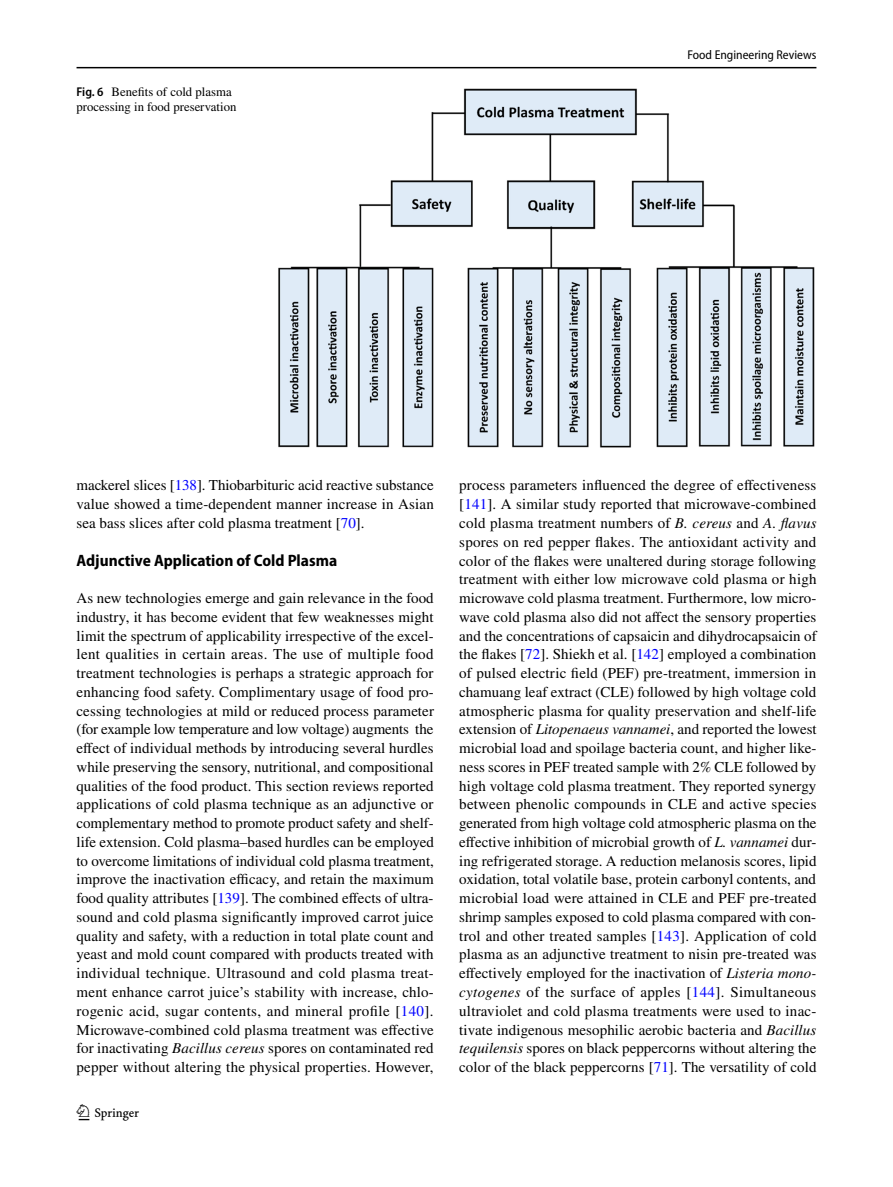
<style>
.page{position:relative;width:893px;height:1187px;background:#fff}
.page>*{position:absolute;margin:0;border:0;box-sizing:border-box;transform-origin:0 0}
.t1{font:22.5px "Springnew Regular 2";color:#000}
.t2{font:700 semi-condensed 16.5px "Myriad Pro";color:#000}
.t3{font:15px/18.8px "STIX";letter-spacing:.005em;color:#000;text-align:justify}
.t4{font:12.75px/15px "STIX";color:#000}
.t5{font:semi-condensed 12.75px "Myriad Pro";color:#000}
.s1{font-family:"Myriad Pro";font-weight:600;font-stretch:semi-condensed}
.s2{color:#00f}
.s3{font-style:italic}
</style>
<div class="page">
<hr style="left:77px;top:67px;width:739px;height:1px;background:#000">
<img style="left:278px;top:88px;width:537px;height:360px">
<p class="t4" style="left:77px;top:85px;width:161px"><span class="s1">Fig. 6</span> Benefits of cold plasma processing in food preservation</p>
<p class="t5" style="left:688px;top:48px;width:130px">Food Engineering Reviews</p>
<p class="t3" style="left:77px;top:477px;width:359px">mackerel slices [<span class="s2">138</span>]. Thiobarbituric acid reactive substance value showed a time-dependent manner increase in Asian sea bass slices after cold plasma treatment [<span class="s2">70</span>].</p>
<p class="t2" style="left:77px;top:550px;width:262px">Adjunctive Application of Cold Plasma</p>
<p class="t3" style="left:77px;top:589px;width:359px">As new technologies emerge and gain relevance in the food industry, it has become evident that few weaknesses might limit the spectrum of applicability irrespective of the excel&shy;lent qualities in certain areas. The use of multiple food treatment technologies is perhaps a strategic approach for enhancing food safety. Complimentary usage of food pro&shy;cessing technologies at mild or reduced process parameter (for example low temperature and low voltage) augments the effect of individual methods by introducing several hurdles while preserving the sensory, nutritional, and compositional qualities of the food product. This section reviews reported applications of cold plasma technique as an adjunctive or complementary method to promote product safety and shelf&shy;life extension. Cold plasma–based hurdles can be employed to overcome limitations of individual cold plasma treatment, improve the inactivation efficacy, and retain the maximum food quality attributes [<span class="s2">139</span>]. The combined effects of ultra&shy;sound and cold plasma significantly improved carrot juice quality and safety, with a reduction in total plate count and yeast and mold count compared with products treated with individual technique. Ultrasound and cold plasma treat&shy;ment enhance carrot juice’s stability with increase, chlo&shy;rogenic acid, sugar contents, and mineral profile [<span class="s2">140</span>].<br>Microwave-combined cold plasma treatment was effective for inactivating <span class="s3">Bacillus cereus</span> spores on contaminated red pepper without altering the physical properties. However,</p>
<h1 class="t1" style="left:79px;top:1104px;width:62px">1 3</h1>
<p class="t3" style="left:459px;top:477px;width:359px">process parameters influenced the degree of effectiveness [<span class="s2">141</span>]. A similar study reported that microwave-combined cold plasma treatment numbers of <span class="s3">B. cereus</span> and <span class="s3">A. flavus </span>spores on red pepper flakes. The antioxidant activity and color of the flakes were unaltered during storage following treatment with either low microwave cold plasma or high microwave cold plasma treatment. Furthermore, low micro&shy;wave cold plasma also did not affect the sensory properties and the concentrations of capsaicin and dihydrocapsaicin of the flakes [<span class="s2">72</span>]. Shiekh et al. [<span class="s2">142</span>] employed a combination of pulsed electric field (PEF) pre-treatment, immersion in chamuang leaf extract (CLE) followed by high voltage cold atmospheric plasma for quality preservation and shelf-life extension of <span class="s3">Litopenaeus vannamei</span>, and reported the lowest microbial load and spoilage bacteria count, and higher like&shy;ness scores in PEF treated sample with 2% CLE followed by high voltage cold plasma treatment. They reported synergy between phenolic compounds in CLE and active species generated from high voltage cold atmospheric plasma on the effective inhibition of microbial growth of <span class="s3">L. vannamei</span> dur&shy;ing refrigerated storage. A reduction melanosis scores, lipid oxidation, total volatile base, protein carbonyl contents, and microbial load were attained in CLE and PEF pre-treated shrimp samples exposed to cold plasma compared with con&shy;trol and other treated samples [<span class="s2">143</span>]. Application of cold plasma as an adjunctive treatment to nisin pre-treated was effectively employed for the inactivation of <span class="s3">Listeria mono&shy;cytogenes</span> of the surface of apples [<span class="s2">144</span>]. Simultaneous ultraviolet and cold plasma treatments were used to inac&shy;tivate indigenous mesophilic aerobic bacteria and <span class="s3">Bacillus tequilensis</span> spores on black peppercorns without altering the color of the black peppercorns [<span class="s2">71</span>]. The versatility of cold</p>
</div>
